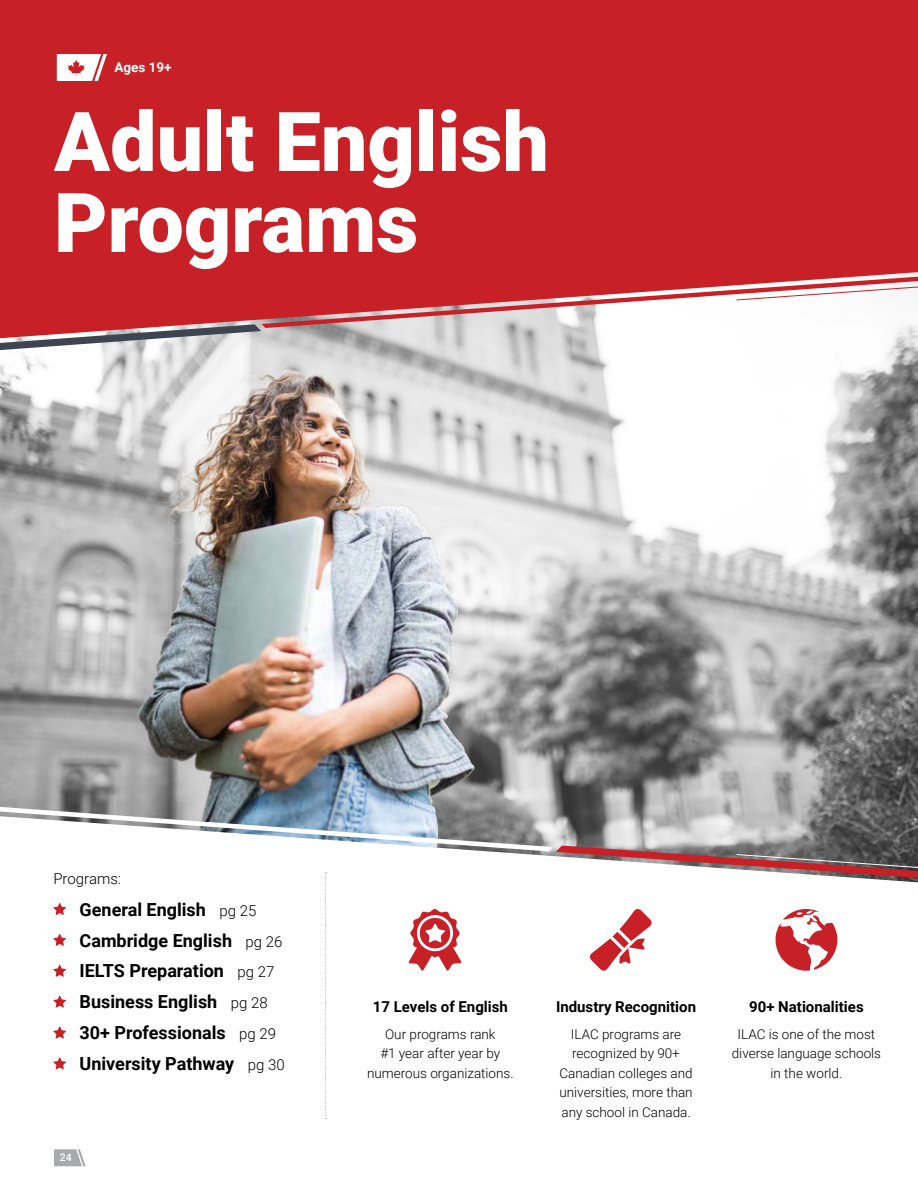
<style>
.page{position:relative;width:918px;height:1188px;background:#fff}
.page>*{position:absolute;margin:0;border:0;box-sizing:border-box;transform-origin:0 0}
.t1{font:900 82.5px/81px "Roboto";color:#fff}
.t2{font:700 18px/30.8px "Roboto";color:#000}
.t3{font:700 15px "Roboto";color:#000}
.t4{font:300 15px "Roboto";color:#000}
.t5{font:300 13.5px/19.5px "Roboto";color:#000;text-align:center}
.t6{font:700 13.5px "Roboto";color:#fff}
.t7{font:500 10.5px "Roboto";color:#fff}
.s1{font-weight:300;font-size:15px}
</style>
<div class="page">
<img style="left:0;top:350px;width:918px;height:457px">
<div style="left:0;top:0;width:918px;height:277px;background:#c72127"></div>
<svg style="left:57px;top:54px;width:50px;height:27px"></svg>
<svg style="left:54px;top:1149px;width:32px;height:17px"></svg>
<svg style="left:0;top:277px;width:918px;height:73px"></svg>
<svg style="left:0;top:807px;width:918px;height:312px"></svg>
<p class="t6" style="left:114px;top:58px;width:59px">Ages 19+</p>
<h1 class="t1" style="left:54px;top:98px;width:496px">Adult English<br>Programs</h1>
<p class="t4" style="left:53px;top:868px;width:69px">Programs:</p>
<h2 class="t2" style="left:80px;top:893px;width:207px">General English <span class="s1">pg 25<br></span>Cambridge English <span class="s1">pg 26<br></span>IELTS Preparation <span class="s1">pg 27<br></span>Business English <span class="s1">pg 28<br></span>30+ Professionals <span class="s1">pg 29<br></span>University Pathway <span class="s1">pg 30</span></h2>
<p class="t7" style="left:60px;top:1150px;width:13px">24</p>
<p class="t3" style="left:373px;top:997px;width:137px">17 Levels of English</p>
<p class="t5" style="left:367px;top:1024px;width:148px">Our programs rank<br>#1 year after year by numerous organizations.</p>
<p class="t3" style="left:556px;top:997px;width:142px">Industry Recognition</p>
<p class="t5" style="left:559px;top:1024px;width:135px">ILAC programs are recognized by 90+<br>Canadian colleges and universities, more than any school in Canada.</p>
<p class="t3" style="left:749px;top:997px;width:116px">90+ Nationalities</p>
<p class="t5" style="left:732px;top:1024px;width:151px">ILAC is one of the most diverse language schools in the world.</p>
</div>
